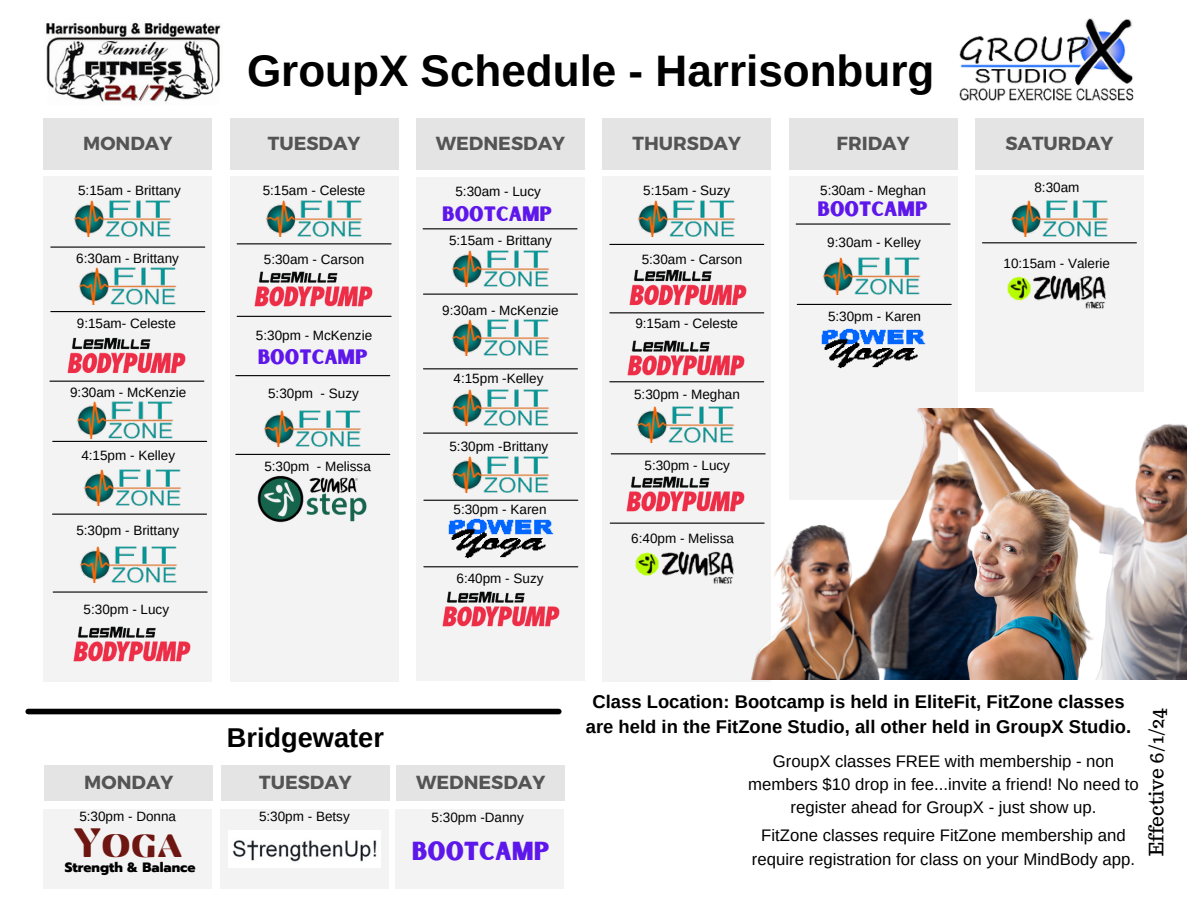
<style>
.page{position:relative;width:1188px;height:918px;background:#fff}
.page>*{position:absolute;margin:0;border:0;box-sizing:border-box;transform-origin:0 0}
.t1{font:700 44.1px "Arimo";color:#000}
.t2{font:40.95px "Findel Display";color:#6e1712}
.t3{font:700 27.15px "Arimo";color:#000}
.t4{font:24.9px "Sunborn Sans One";color:#5e17eb}
.t5{font:19.95px "Sunborn Sans One";color:#5e17eb}
.t6{font:19.35px "Trocchi";color:#000}
.t7{font:700 18.9px "Montserrat";color:#545454}
.t8{font:700 18.45px/25.7px "Arimo";color:#000;text-align:center}
.t9{font:16.8px/23.2px "Arimo";color:#000;text-align:center}
.t10{font:13.5px "Arimo";color:#000}
.t11{font:800 13.5px "Prompt";color:#000}
</style>
<div class="page">
<div style="left:230px;top:118px;width:168px;height:52px;background:#e4e4e4"></div>
<div style="left:230px;top:177px;width:169px;height:505px;background:#f4f3f3"></div>
<div style="left:416px;top:118px;width:169px;height:52px;background:#e4e4e4"></div>
<div style="left:417px;top:177px;width:168px;height:504px;background:#f4f3f3"></div>
<div style="left:602px;top:118px;width:169px;height:52px;background:#e4e4e4"></div>
<div style="left:789px;top:118px;width:168px;height:52px;background:#e4e4e4"></div>
<div style="left:789px;top:176px;width:169px;height:323px;background:#f4f3f3"></div>
<div style="left:975px;top:118px;width:169px;height:52px;background:#e4e4e4"></div>
<div style="left:975px;top:175px;width:169px;height:216px;background:#f4f3f3"></div>
<div style="left:43px;top:118px;width:169px;height:52px;background:#e4e4e4"></div>
<div style="left:43px;top:177px;width:169px;height:505px;background:#f4f3f3"></div>
<img style="left:74px;top:200px;width:98px;height:37px">
<hr style="left:51px;top:247px;width:154px;height:1px;background:#000">
<hr style="left:51px;top:311px;width:154px;height:1px;background:#000">
<img style="left:79px;top:267px;width:98px;height:37px">
<img style="left:76px;top:401px;width:98px;height:37px">
<img style="left:83px;top:469px;width:98px;height:37px">
<hr style="left:53px;top:514px;width:154px;height:1px;background:#000">
<img style="left:79px;top:546px;width:98px;height:37px">
<hr style="left:53px;top:591px;width:154px;height:2px;background:#000">
<img style="left:265px;top:200px;width:98px;height:37px">
<hr style="left:237px;top:243px;width:154px;height:1px;background:#000">
<hr style="left:236px;top:375px;width:154px;height:1px;background:#000">
<img style="left:263px;top:410px;width:98px;height:36px">
<img style="left:451px;top:250px;width:98px;height:36px">
<hr style="left:424px;top:294px;width:153px;height:1px;background:#000">
<img style="left:451px;top:319px;width:98px;height:37px">
<hr style="left:424px;top:368px;width:153px;height:1px;background:#000">
<img style="left:451px;top:389px;width:98px;height:37px">
<hr style="left:424px;top:433px;width:153px;height:1px;background:#000">
<img style="left:451px;top:456px;width:98px;height:37px">
<hr style="left:424px;top:500px;width:154px;height:1px;background:#000">
<hr style="left:424px;top:566px;width:154px;height:1px;background:#000">
<img style="left:448px;top:518px;width:106px;height:41px">
<div style="left:602px;top:176px;width:169px;height:506px;background:#f4f3f3"></div>
<img style="left:638px;top:200px;width:98px;height:37px">
<hr style="left:610px;top:244px;width:154px;height:1px;background:#000">
<hr style="left:610px;top:312px;width:154px;height:1px;background:#000">
<hr style="left:610px;top:381px;width:154px;height:1px;background:#000">
<img style="left:636px;top:406px;width:98px;height:37px">
<hr style="left:611px;top:453px;width:154px;height:1px;background:#000">
<hr style="left:610px;top:523px;width:154px;height:1px;background:#000">
<img style="left:635px;top:551px;width:99px;height:33px">
<hr style="left:796px;top:223px;width:154px;height:2px;background:#000">
<img style="left:823px;top:257px;width:98px;height:37px">
<hr style="left:797px;top:304px;width:154px;height:1px;background:#000">
<img style="left:821px;top:328px;width:105px;height:41px">
<img style="left:1010px;top:200px;width:98px;height:36px">
<hr style="left:983px;top:242px;width:153px;height:1px;background:#000">
<img style="left:1007px;top:275px;width:99px;height:34px">
<img style="left:46px;top:22px;width:175px;height:80px">
<div style="left:28px;top:709px;width:531px;height:5px;background:#000"></div>
<div style="left:44px;top:765px;width:169px;height:36px;background:#e4e4e4"></div>
<div style="left:43px;top:809px;width:169px;height:80px;background:#f4f3f3"></div>
<div style="left:221px;top:765px;width:169px;height:36px;background:#e4e4e4"></div>
<div style="left:220px;top:809px;width:169px;height:80px;background:#f4f3f3"></div>
<img style="left:959px;top:18px;width:175px;height:83px">
<img style="left:73px;top:626px;width:118px;height:36px">
<img style="left:254px;top:271px;width:119px;height:36px">
<img style="left:67px;top:337px;width:119px;height:37px">
<img style="left:442px;top:591px;width:118px;height:36px">
<img style="left:629px;top:269px;width:118px;height:37px">
<img style="left:625px;top:340px;width:122px;height:43px">
<img style="left:626px;top:476px;width:119px;height:36px">
<img style="left:746px;top:408px;width:440px;height:271px">
<hr style="left:50px;top:381px;width:154px;height:1px;background:#000">
<img style="left:228px;top:831px;width:152px;height:37px">
<div style="left:396px;top:765px;width:169px;height:36px;background:#e4e4e4"></div>
<div style="left:395px;top:809px;width:169px;height:80px;background:#f4f3f3"></div>
<hr style="left:237px;top:316px;width:154px;height:1px;background:#000">
<hr style="left:53px;top:441px;width:154px;height:1px;background:#000">
<hr style="left:423px;top:228px;width:154px;height:1px;background:#000">
<hr style="left:236px;top:454px;width:154px;height:1px;background:#000">
<img style="left:257px;top:475px;width:110px;height:48px">
<p class="t1" style="left:247px;top:46px;width:689px">GroupX Schedule - Harrisonburg</p>
<p class="t7" style="left:83px;top:131px;width:91px">MONDAY</p>
<p class="t7" style="left:268px;top:131px;width:94px">TUESDAY</p>
<p class="t7" style="left:436px;top:131px;width:131px">WEDNESDAY</p>
<p class="t7" style="left:633px;top:131px;width:110px">THURSDAY</p>
<p class="t7" style="left:837px;top:131px;width:74px">FRIDAY</p>
<p class="t7" style="left:1005px;top:131px;width:110px">SATURDAY</p>
<p class="t10" style="left:78px;top:183px;width:104px">5:15am - Brittany</p>
<p class="t10" style="left:1034px;top:180px;width:47px">8:30am</p>
<p class="t10" style="left:263px;top:183px;width:104px">5:15am - Celeste</p>
<p class="t10" style="left:643px;top:183px;width:88px">5:15am - Suzy</p>
<p class="t10" style="left:820px;top:183px;width:107px">5:30am - Meghan</p>
<p class="t10" style="left:827px;top:235px;width:95px">9:30am - Kelley</p>
<p class="t10" style="left:455px;top:184px;width:87px">5:30am - Lucy</p>
<p class="t5" style="left:818px;top:197px;width:112px">BOOTCAMP</p>
<p class="t5" style="left:442px;top:201px;width:112px">BOOTCAMP</p>
<p class="t10" style="left:449px;top:233px;width:104px">5:15am - Brittany</p>
<p class="t10" style="left:76px;top:251px;width:104px">6:30am - Brittany</p>
<p class="t10" style="left:77px;top:316px;width:100px">9:15am- Celeste</p>
<p class="t10" style="left:70px;top:385px;width:118px">9:30am - McKenzie</p>
<p class="t10" style="left:81px;top:448px;width:95px">4:15pm - Kelley</p>
<p class="t10" style="left:76px;top:523px;width:104px">5:30pm - Brittany</p>
<p class="t10" style="left:84px;top:602px;width:87px">5:30pm - Lucy</p>
<p class="t10" style="left:264px;top:251px;width:102px">5:30am - Carson</p>
<p class="t10" style="left:256px;top:327px;width:118px">5:30pm - McKenzie</p>
<h2 class="t5" style="left:258px;top:344px;width:112px">BOOTCAMP</h2>
<p class="t10" style="left:268px;top:385px;width:92px">5:30pm - Suzy</p>
<p class="t10" style="left:264px;top:458px;width:108px">5:30pm - Melissa</p>
<p class="t10" style="left:442px;top:303px;width:118px">9:30am - McKenzie</p>
<p class="t10" style="left:454px;top:370px;width:91px">4:15pm -Kelley</p>
<p class="t10" style="left:449px;top:439px;width:100px">5:30pm -Brittany</p>
<p class="t10" style="left:454px;top:502px;width:94px">5:30pm - Karen</p>
<p class="t10" style="left:457px;top:571px;width:88px">6:40pm - Suzy</p>
<p class="t10" style="left:642px;top:251px;width:102px">5:30am - Carson</p>
<p class="t10" style="left:635px;top:316px;width:104px">9:15am - Celeste</p>
<p class="t10" style="left:634px;top:387px;width:107px">5:30pm - Meghan</p>
<p class="t10" style="left:645px;top:457px;width:87px">5:30pm - Lucy</p>
<p class="t10" style="left:631px;top:531px;width:104px">6:40pm - Melissa</p>
<p class="t10" style="left:828px;top:309px;width:94px">5:30pm - Karen</p>
<p class="t10" style="left:1004px;top:256px;width:108px">10:15am - Valerie</p>
<p class="t3" style="left:227px;top:722px;width:159px">Bridgewater</p>
<p class="t7" style="left:84px;top:770px;width:91px">MONDAY</p>
<h3 class="t7" style="left:259px;top:770px;width:94px">TUESDAY</h3>
<h5 class="t10" style="left:79px;top:809px;width:98px">5:30pm - Donna</h5>
<h5 class="t10" style="left:259px;top:809px;width:92px">5:30pm - Betsy</h5>
<h5 class="t11" style="left:65px;top:857px;width:132px">Strength &amp; Balance</h5>
<p class="t2" style="left:74px;top:819px;width:110px">Yoga</p>
<h4 class="t7" style="left:416px;top:770px;width:131px">WEDNESDAY</h4>
<h6 class="t10" style="left:432px;top:810px;width:94px">5:30pm -Danny</h6>
<p class="t4" style="left:412px;top:835px;width:139px">BOOTCAMP</p>
<p class="t8" style="left:586px;top:688px;width:547px">Class Location: Bootcamp is held in EliteFit, FitZone classes are held in the FitZone Studio, all other held in GroupX Studio.</p>
<p class="t9" style="left:748px;top:749px;width:392px">GroupX classes FREE with membership - non members $10 drop in fee...invite a friend! No need to register ahead for GroupX - just show up.</p>
<p class="t9" style="left:752px;top:824px;width:385px">FitZone classes require FitZone membership and require registration for class on your MindBody app.</p>
<p class="t6" style="left:1144px;top:856px;width:149px;rotate:-90deg">Effective 6/1/24</p>
</div>
